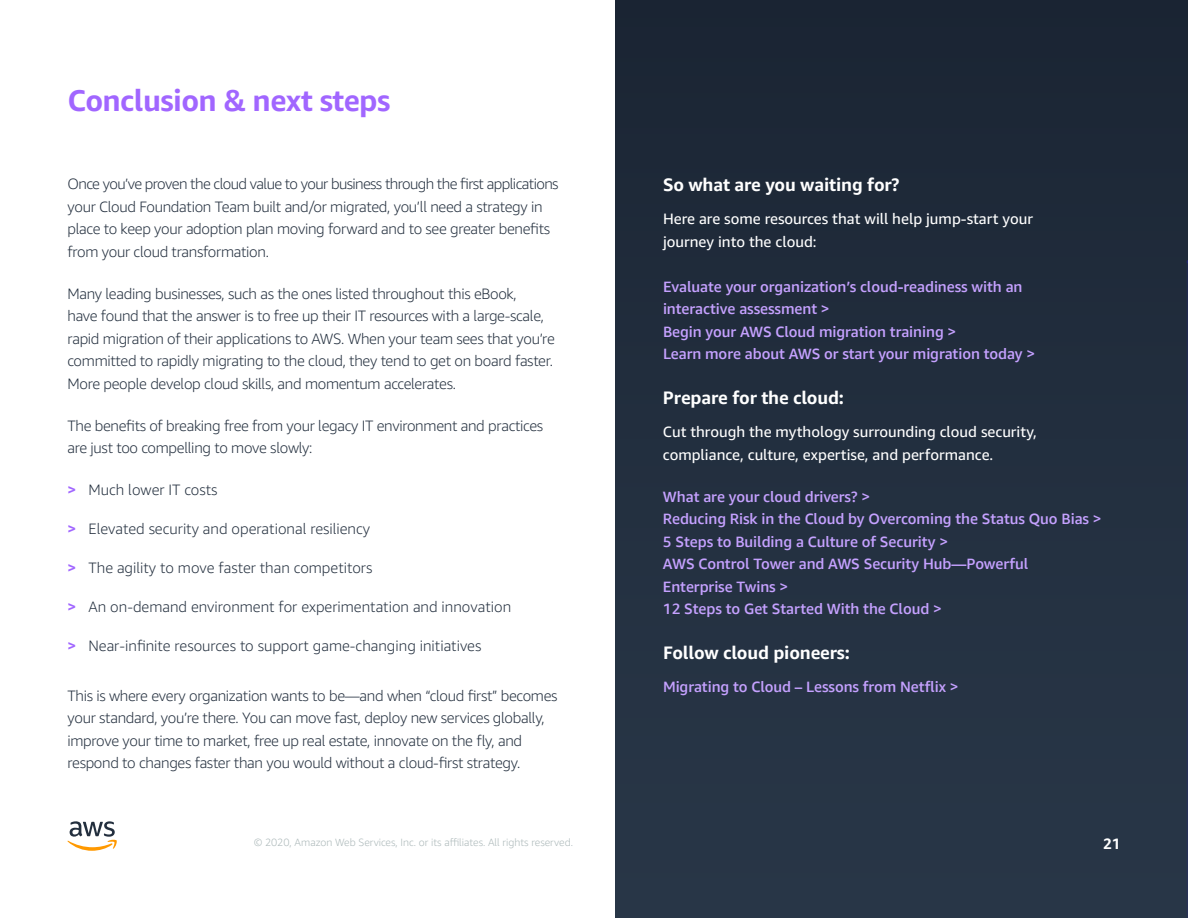
<style>
.page{position:relative;width:1188px;height:918px;background:#fff}
.page>*{position:absolute;margin:0;border:0;box-sizing:border-box;transform-origin:0 0}
.t1{font:700 30px "Amazon Ember";letter-spacing:-.02em;color:#a166ff}
.t2{font:700 18px "Amazon Ember";letter-spacing:-.01em;color:#fff}
.t3{font:300 15px/22.5px "Amazon Ember";letter-spacing:-.02em;color:#232f3e}
.t4{font:500 15px/22.5px "Amazon Ember";letter-spacing:-.005em;color:#c5a1ff}
.t5{font:300 15px "Amazon Ember";color:#232f3e}
.t6{font:15px/22.5px "Amazon Ember";color:#fff}
.t7{font:700 15px "Amazon Ember";color:#fff}
.t8{font:300 10.5px "Amazon Ember";color:#aab7b8}
.s1{font-weight:700;color:#a166ff}
</style>
<div class="page">
<img style="left:615px;top:0;width:573px;height:918px">
<svg style="left:68px;top:821px;width:49px;height:30px"></svg>
<h1 class="t1" style="left:68px;top:82px;width:325px">Conclusion &amp; next steps</h1>
<p class="t3" style="left:68px;top:173px;width:493px">Once you’ve proven the cloud value to your business through the first applications your Cloud Foundation Team built and/or migrated, you’ll need a strategy in place to keep your adoption plan moving forward and to see greater benefits from your cloud transformation.</p>
<p class="t3" style="left:68px;top:282px;width:489px">Many leading businesses, such as the ones listed throughout this eBook,<br>have found that the answer is to free up their IT resources with a large-scale, rapid migration of their applications to AWS. When your team sees that you’re committed to rapidly migrating to the cloud, they tend to get on board faster.<br>More people develop cloud skills, and momentum accelerates.</p>
<p class="t3" style="left:68px;top:414px;width:477px">The benefits of breaking free from your legacy IT environment and practices are just too compelling to move slowly:</p>
<p class="t5" style="left:68px;top:481px;width:152px"><span class="s1">&gt;</span> Much lower IT costs</p>
<p class="t5" style="left:68px;top:520px;width:304px"><span class="s1">&gt;</span> Elevated security and operational resiliency</p>
<p class="t5" style="left:68px;top:559px;width:306px"><span class="s1">&gt;</span> The agility to move faster than competitors</p>
<p class="t5" style="left:68px;top:598px;width:445px"><span class="s1">&gt;</span> An on-demand environment for experimentation and innovation</p>
<p class="t5" style="left:68px;top:637px;width:415px"><span class="s1">&gt;</span> Near-infinite resources to support game-changing initiatives</p>
<p class="t3" style="left:68px;top:684px;width:492px">This is where every organization wants to be—and when “cloud first” becomes your standard, you’re there. You can move fast, deploy new services globally, improve your time to market, free up real estate, innovate on the fly, and respond to changes faster than you would without a cloud-first strategy.</p>
<p class="t2" style="left:663px;top:174px;width:238px">So what are you waiting for?</p>
<p class="t6" style="left:663px;top:208px;width:371px">Here are some resources that will help jump-start your journey into the cloud:</p>
<p class="t4" style="left:663px;top:276px;width:374px">Evaluate your organization’s cloud-readiness with an interactive assessment &gt;<br>Begin your AWS Cloud migration training &gt;<br>Learn more about AWS or start your migration today &gt;</p>
<p class="t2" style="left:663px;top:387px;width:183px">Prepare for the cloud:</p>
<p class="t6" style="left:663px;top:421px;width:375px">Cut through the mythology surrounding cloud security, compliance, culture, expertise, and performance.</p>
<p class="t4" style="left:663px;top:486px;width:440px">What are your cloud drivers? &gt;<br>Reducing Risk in the Cloud by Overcoming the Status Quo Bias &gt; 5 Steps to Building a Culture of Security &gt;<br>AWS Control Tower and AWS Security Hub—Powerful Enterprise Twins &gt;<br>12 Steps to Get Started With the Cloud &gt;</p>
<p class="t2" style="left:663px;top:642px;width:188px">Follow cloud pioneers:</p>
<p class="t4" style="left:663px;top:676px;width:297px">Migrating to Cloud – Lessons from Netflix &gt;</p>
<p class="t8" style="left:254px;top:836px;width:320px">© 2020, Amazon Web Services, Inc. or its affiliates. All rights reserved.</p>
<p class="t7" style="left:1103px;top:834px;width:19px">21</p>
</div>
